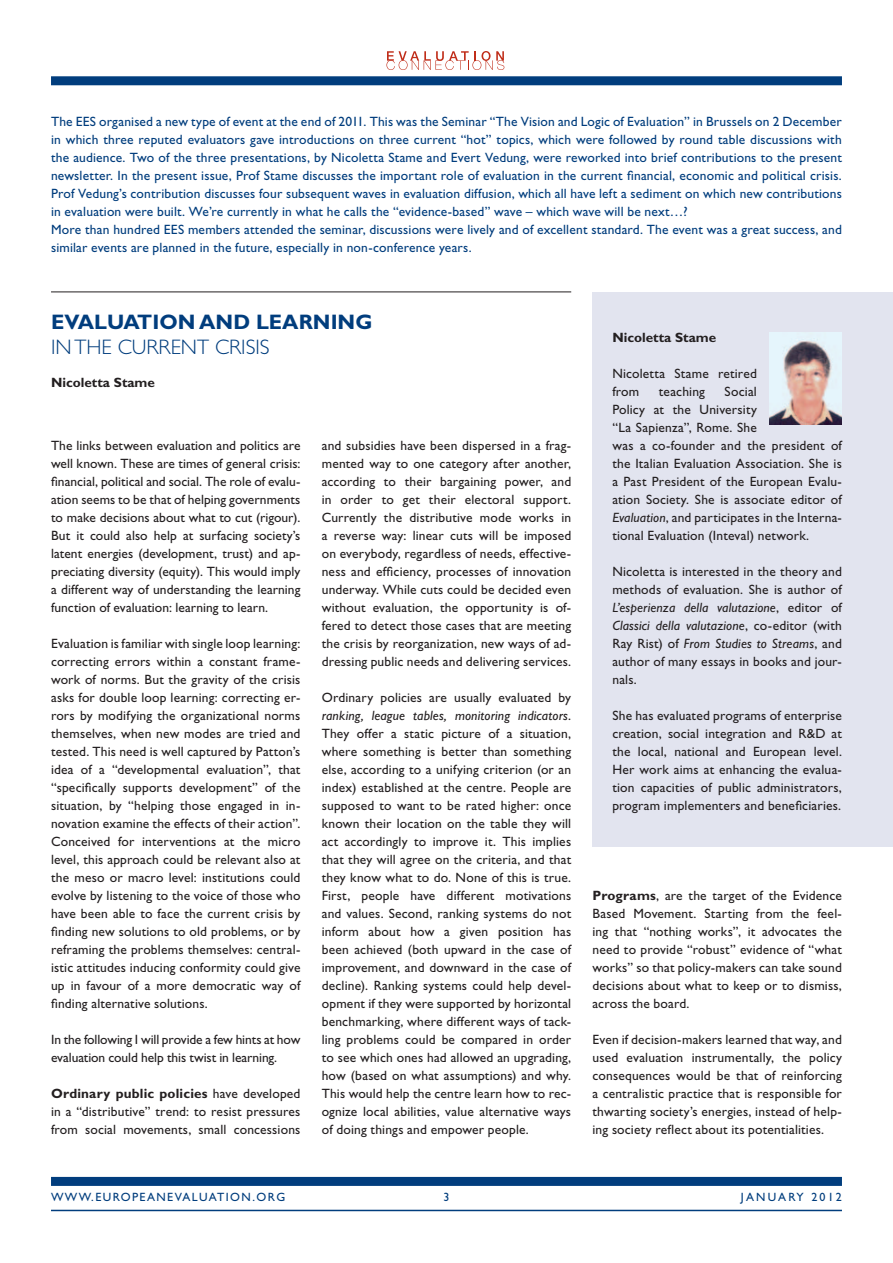
<style>
.page{position:relative;width:893px;height:1263px;background:#fff}
.page>*{position:absolute;margin:0;border:0;box-sizing:border-box;transform-origin:0 0}
.t1{font:700 21px "Gill Sans CE";letter-spacing:.21em;color:#013d7d}
.t2{font:300 21px "Gill Sans CE";color:#013d7d}
.t3{font:13.5px/18px "Gill Sans CE";letter-spacing:.01em;color:#231f20;text-align:justify}
.t4{font:13.5px/18px "Gill Sans CE";letter-spacing:.01em;color:#013d7d}
.t5{font:13.5px/18px "Gill Sans CE";letter-spacing:-.01em;color:#231f20}
.t6{font:700 13.5px "Gill Sans CE";color:#231f20}
.t7{font:12px "Gill Sans CE";letter-spacing:.12em;color:#013d7d}
.t8{font:12px "Gill Sans CE";letter-spacing:.18em;color:#013d7d}
.s1{font-weight:700}
.s2{font-style:italic}
</style>
<div class="page">
<div style="left:51px;top:1177px;width:791px;height:9px;background:#013d7d"></div>
<hr style="left:51px;top:1210px;width:791px;height:1px;background:#013d7d">
<div style="left:51px;top:76px;width:791px;height:9px;background:#013d7d"></div>
<svg style="left:386px;top:51px;width:118px;height:19px"></svg>
<div style="left:592px;top:292px;width:301px;height:554px;background:#e2e4ef"></div>
<hr style="left:51px;top:291px;width:520px;height:1px;background:#231f20">
<img style="left:770px;top:333px;width:72px;height:91px">
<p class="t4" style="left:51px;top:112px;width:792px">The EES organised a new type of event at the end of 2011. This was the Seminar “The Vision and Logic of Evaluation” in Brussels on 2 December in which three reputed evaluators gave introductions on three current “hot” topics, which were followed by round table discussions with the audience. Two of the three presentations, by Nicoletta Stame and Evert Vedung, were reworked into brief contributions to the present newsletter. In the present issue, Prof Stame discusses the important role of evaluation in the current financial, economic and political crisis.<br>Prof Vedung’s contribution discusses four subsequent waves in evaluation diffusion, which all have left a sediment on which new contributions in evaluation were built. We’re currently in what he calls the “evidence-based” wave – which wave will be next…?<br>More than hundred EES members attended the seminar, discussions were lively and of excellent standard. The event was a great success, and similar events are planned in the future, especially in non-conference years.</p>
<h1 class="t1" style="left:51px;top:310px;width:323px">Evaluation and learning</h1>
<h1 class="t2" style="left:51px;top:335px;width:220px">IN THE CURRENT CRISIS</h1>
<p class="t6" style="left:51px;top:374px;width:106px">Nicoletta Stame</p>
<p class="t3" style="left:51px;top:437px;width:251px">The links between evaluation and politics are well known. These are times of general crisis: financial, political and social. The role of evalu&shy;ation seems to be that of helping governments to make decisions about what to cut (rigour).<br>But it could also help at surfacing society’s latent energies (development, trust) and ap&shy;preciating diversity (equity). This would imply a different way of understanding the learning function of evaluation: learning to learn.</p>
<p class="t3" style="left:51px;top:634px;width:251px">Evaluation is familiar with single loop learning: correcting errors within a constant frame&shy;work of norms. But the gravity of the crisis asks for double loop learning: correcting er&shy;rors by modifying the organizational norms themselves, when new modes are tried and tested. This need is well captured by Patton’s idea of a “developmental evaluation”, that “specifically supports development” of the situation, by “helping those engaged in in&shy;novation examine the effects of their action”.<br>Conceived for interventions at the micro level, this approach could be relevant also at the meso or macro level: institutions could evolve by listening to the voice of those who have been able to face the current crisis by finding new solutions to old problems, or by reframing the problems themselves: central&shy;istic attitudes inducing conformity could give up in favour of a more democratic way of finding alternative solutions.</p>
<p class="t5" style="left:51px;top:1030px;width:251px">In the following I will provide a few hints at how evaluation could help this twist in learning.</p>
<p class="t3" style="left:51px;top:1084px;width:251px"><span class="s1">Ordinary public policies</span> have developed in a “distributive” trend: to resist pressures from social movements, small concessions</p>
<p class="t3" style="left:322px;top:436px;width:251px">and subsidies have been dispersed in a frag&shy;mented way to one category after another, according to their bargaining power, and in order to get their electoral support.<br>Currently the distributive mode works in a reverse way: linear cuts will be imposed on everybody, regardless of needs, effective&shy;ness and efficiency, processes of innovation underway. While cuts could be decided even without evaluation, the opportunity is of&shy;fered to detect those cases that are meeting the crisis by reorganization, new ways of ad&shy;dressing public needs and delivering services.</p>
<p class="t3" style="left:322px;top:688px;width:251px">Ordinary policies are usually evaluated by <span class="s2">ranking, league tables, monitoring indicators</span>.<br>They offer a static picture of a situation, where something is better than something else, according to a unifying criterion (or an index) established at the centre. People are supposed to want to be rated higher: once known their location on the table they will act accordingly to improve it. This implies that they will agree on the criteria, and that they know what to do. None of this is true.<br>First, people have different motivations and values. Second, ranking systems do not inform about how a given position has been achieved (both upward in the case of improvement, and downward in the case of decline). Ranking systems could help devel&shy;opment if they were supported by horizontal benchmarking, where different ways of tack&shy;ling problems could be compared in order to see which ones had allowed an upgrading, how (based on what assumptions) and why.<br>This would help the centre learn how to rec&shy;ognize local abilities, value alternative ways of doing things and empower people.</p>
<p class="t6" style="left:612px;top:330px;width:106px">Nicoletta Stame</p>
<p class="t3" style="left:612px;top:365px;width:146px">Nicoletta Stame retired from</p>
<p class="t3" style="left:612px;top:383px;width:231px;text-align:left;text-indent:112px">Social<br>Policy at the University<br>“La Sapienza”, Rome. She<br>was a co-founder and the president of the Italian Evaluation Association. She is a Past President of the European Evalu&shy;ation Society. She is associate editor of <span class="s2">Evaluation</span>, and participates in the Interna&shy;tional Evaluation (Inteval) network.</p>
<p class="t3" style="left:612px;top:562px;width:231px">Nicoletta is interested in the theory and methods of evaluation. She is author of <span class="s2">L’esperienza della valutazione</span>, editor of <span class="s2">Classici della valutazione</span>, co-editor (with Ray Rist) of <span class="s2">From Studies to Streams</span>, and author of many essays in books and jour&shy;nals.</p>
<p class="t3" style="left:612px;top:706px;width:231px">She has evaluated programs of enterprise creation, social integration and R&amp;D at the local, national and European level.<br>Her work aims at enhancing the evalua&shy;tion capacities of public administrators, program implementers and beneficiaries.</p>
<p class="t3" style="left:659px;top:383px;width:48px">teaching</p>
<p class="t3" style="left:592px;top:887px;width:251px"><span class="s1">Programs</span>, are the target of the Evidence Based Movement. Starting from the feel&shy;ing that “nothing works”, it advocates the need to provide “robust” evidence of “what works” so that policy-makers can take sound decisions about what to keep or to dismiss, across the board.</p>
<p class="t3" style="left:592px;top:1030px;width:251px">Even if decision-makers learned that way, and used evaluation instrumentally, the policy consequences would be that of reinforcing a centralistic practice that is responsible for thwarting society’s energies, instead of help&shy;ing society reflect about its potentialities.</p>
<p class="t7" style="left:51px;top:1190px;width:236px">WWW.EUROPEANEVALUATION.ORG</p>
<p class="t7" style="left:443px;top:1190px;width:7px">3</p>
<p class="t8" style="left:741px;top:1190px;width:102px">JANUARY 2012</p>
</div>
